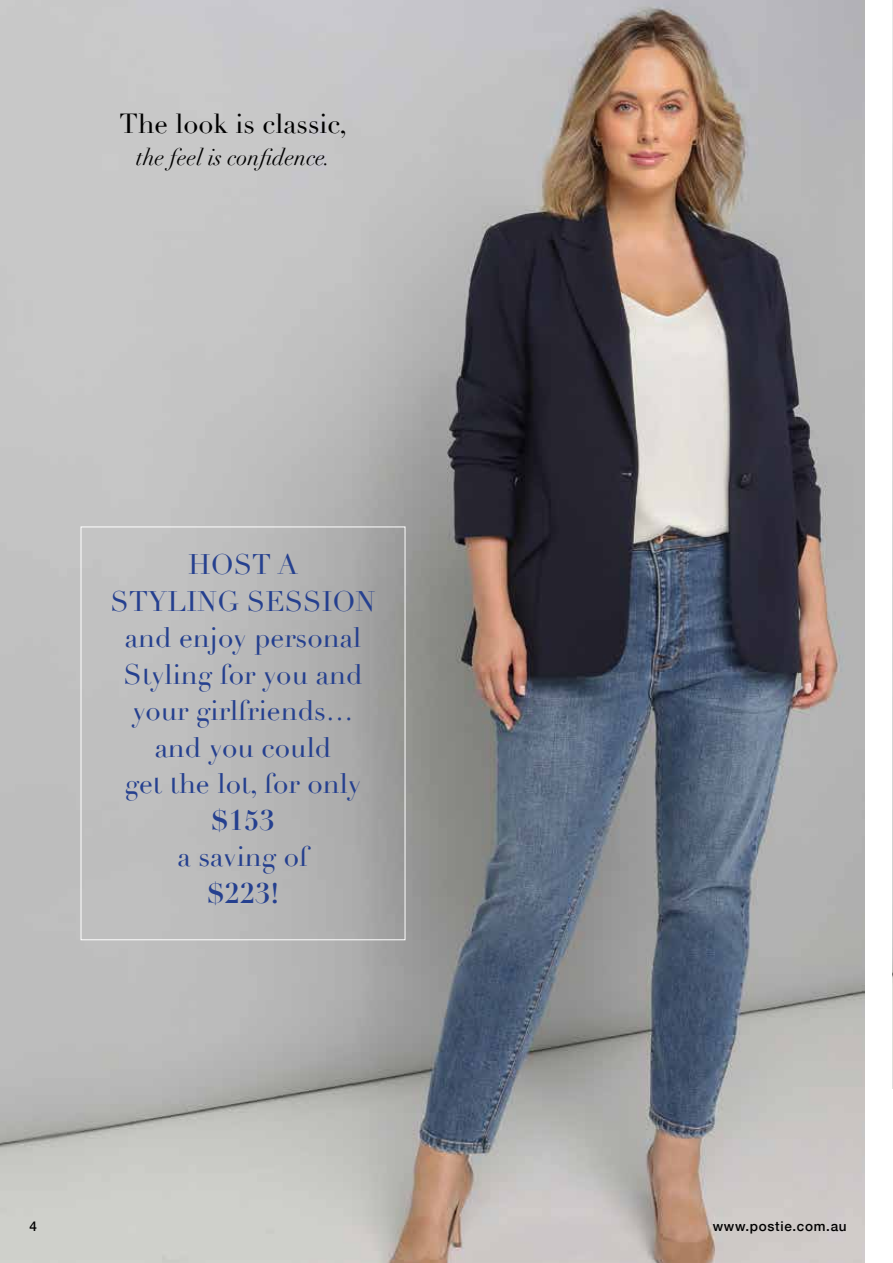
<style>
.page{position:relative;width:893px;height:1263px;background:#fff}
.page>*{position:absolute;margin:0;border:0;box-sizing:border-box;transform-origin:0 0}
.t1{font:27.75px/36.5px "Didot";color:#25408f;text-align:center}
.t2{font:700 27.75px "Didot";color:#25408f}
.t3{font:27px "Didot";color:#000}
.t4{font:italic 22.5px "Didot";color:#000}
.t5{font:500 13.5px "Helvetica Neue";letter-spacing:.05em;color:#000}
</style>
<div class="page">
<img style="left:892px;top:0;width:1px;height:1088px">
<img style="left:0;top:0;width:864px;height:1263px">
<div style="left:81px;top:527px;width:324px;height:413px;border:1px solid #fff"></div>
<p class="t3" style="left:120px;top:108px;width:229px">The look is classic,</p>
<p class="t4" style="left:136px;top:143px;width:196px">the feel is confidence.</p>
<p class="t1" style="left:111px;top:547px;width:266px">HOST A<br>STYLING SESSION and enjoy personal<br>Styling for you and your girlfriends… and you could<br>get the lot, for only</p>
<p class="t2" style="left:211px;top:802px;width:65px">$153</p>
<p class="t1" style="left:177px;top:839px;width:132px">a saving of</p>
<p class="t2" style="left:207px;top:875px;width:73px">$223!</p>
<p class="t5" style="left:29px;top:1215px;width:9px">4</p>
<p class="t5" style="left:713px;top:1215px;width:135px">www.postie.com.au</p>
</div>
